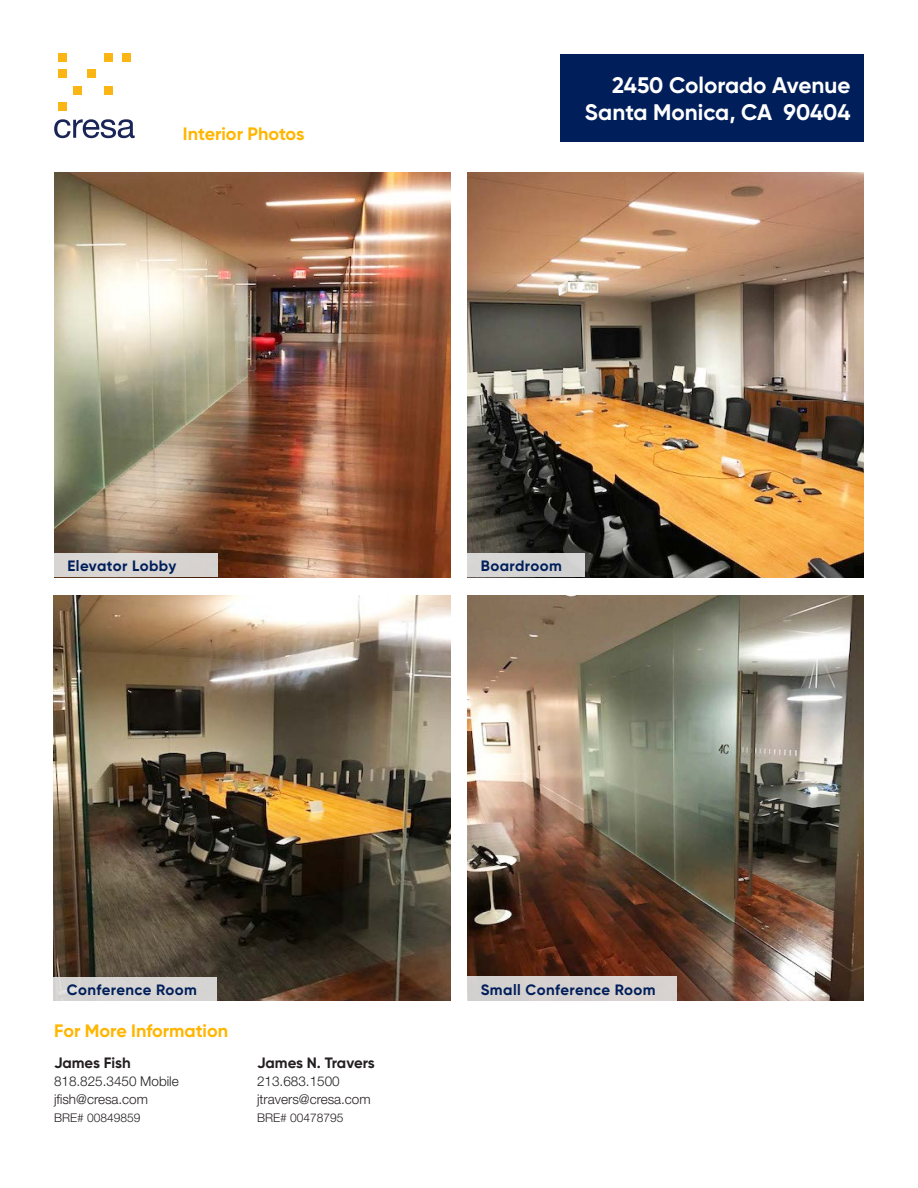
<style>
.page{position:relative;width:918px;height:1188px;background:#fff}
.page>*{position:absolute;margin:0;border:0;box-sizing:border-box;transform-origin:0 0}
.t1{font:700 22.5px "Gilroy";color:#fff}
.t2{font:700 18px "Gilroy";color:#ffb600}
.t3{font:700 15px "Gilroy";letter-spacing:.03em;color:#001e5a}
.Text_White{font:700 15px "Gilroy";letter-spacing:-.005em;color:#231f20}
.Text_White-2{font:300 13.5px "Helvetica Neue";color:#231f20}
.Text_White-3{font:300 12px "Helvetica Neue";color:#231f20}
</style>
<div class="page">
<svg style="left:54px;top:119px;width:81px;height:19px"></svg>
<div style="left:58px;top:54px;width:8px;height:8px;background:#fbb515"></div>
<div style="left:58px;top:70px;width:8px;height:8px;background:#fbb515"></div>
<div style="left:58px;top:102px;width:8px;height:8px;background:#fbb515"></div>
<div style="left:74px;top:86px;width:8px;height:8px;background:#fbb515"></div>
<div style="left:87px;top:70px;width:8px;height:8px;background:#fbb515"></div>
<div style="left:104px;top:54px;width:8px;height:8px;background:#fbb515"></div>
<div style="left:104px;top:86px;width:8px;height:8px;background:#fbb515"></div>
<div style="left:122px;top:54px;width:8px;height:8px;background:#fbb515"></div>
<img style="left:54px;top:172px;width:397px;height:405px">
<img style="left:467px;top:172px;width:397px;height:405px">
<img style="left:53px;top:596px;width:397px;height:405px">
<img style="left:467px;top:596px;width:397px;height:405px">
<div style="left:54px;top:554px;width:164px;height:23px;background:#d8d5d2"></div>
<div style="left:53px;top:977px;width:164px;height:24px;background:#d6d5d4"></div>
<div style="left:467px;top:553px;width:118px;height:24px;background:#d4d4d3"></div>
<div style="left:467px;top:976px;width:210px;height:25px;background:#d5d1cf"></div>
<div style="left:561px;top:54px;width:303px;height:88px;background:#001e5a"></div>
<p class="t2" style="left:183px;top:122px;width:123px">Interior Photos</p>
<p class="t1" style="left:612px;top:72px;width:240px">2450 Colorado Avenue</p>
<p class="t1" style="left:585px;top:99px;width:267px">Santa Monica, CA 90404</p>
<p class="t3" style="left:68px;top:557px;width:110px">Elevator Lobby</p>
<p class="t3" style="left:481px;top:557px;width:83px">Boardroom</p>
<p class="t3" style="left:67px;top:980px;width:132px">Conference Room</p>
<p class="t2" style="left:54px;top:1020px;width:176px">For More Information</p>
<p class="Text_White" style="left:54px;top:1054px;width:78px">James Fish</p>
<p class="Text_White-2" style="left:54px;top:1073px;width:126px">818.825.3450 Mobile</p>
<p class="Text_White-2" style="left:54px;top:1091px;width:96px">jfish@cresa.com</p>
<p class="Text_White-3" style="left:54px;top:1111px;width:88px">BRE# 00849859</p>
<p class="Text_White" style="left:257px;top:1054px;width:119px">James N. Travers</p>
<p class="Text_White-2" style="left:257px;top:1073px;width:84px">213.683.1500</p>
<p class="Text_White-2" style="left:257px;top:1091px;width:115px">jtravers@cresa.com</p>
<p class="Text_White-3" style="left:257px;top:1111px;width:88px">BRE# 00478795</p>
<p class="t3" style="left:481px;top:980px;width:176px">Small Conference Room</p>
</div>
